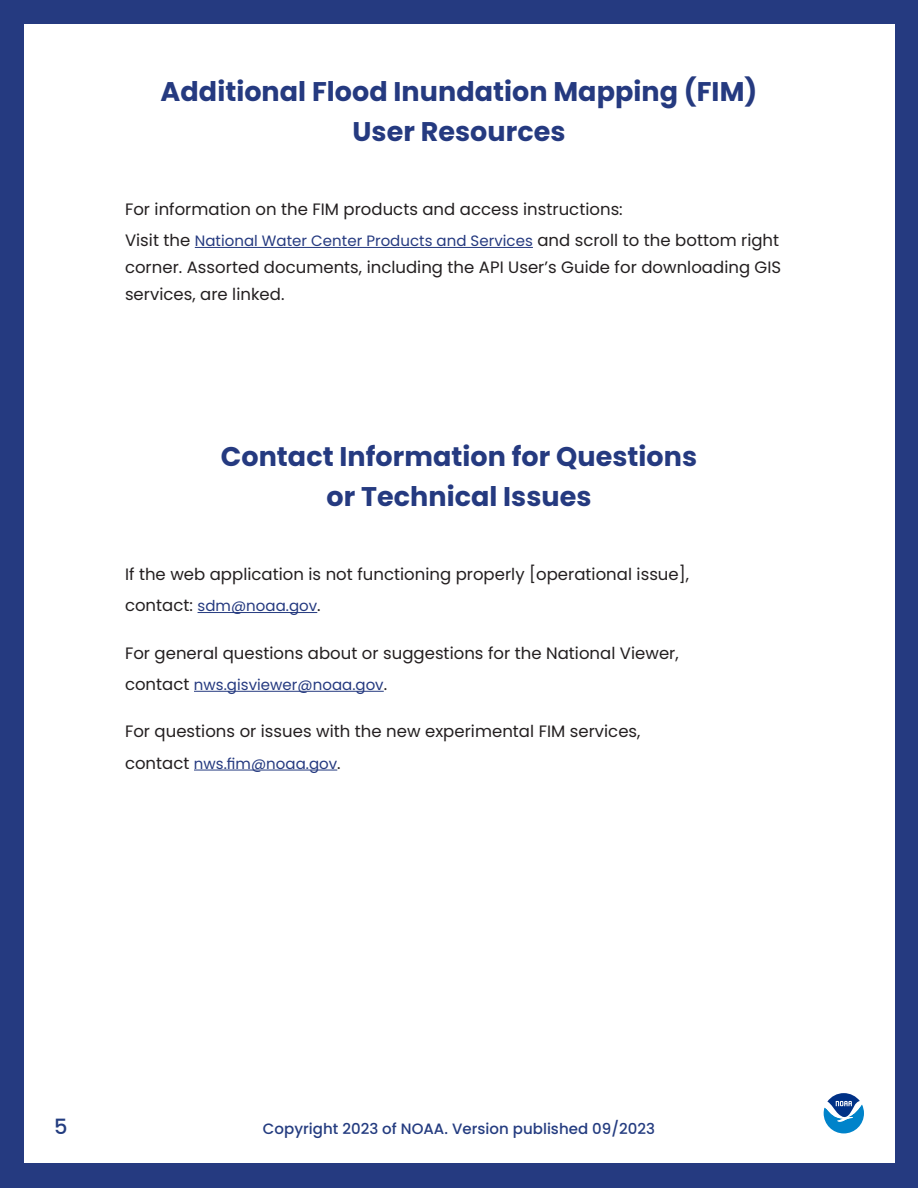
<style>
.page{position:relative;width:918px;height:1188px;background:#253a80}
.page>*{position:absolute;margin:0;border:0;box-sizing:border-box;transform-origin:0 0}
.t1{font:700 27px/40.5px "Poppins";color:#253a80;text-align:center}
.t2{font:500 21px "Poppins";color:#233d80}
.t3{font:16.5px/27px "Poppins";color:#231f20}
.t4{font:15px "Poppins";color:#253a80}
.t5{font:500 15px "Poppins";color:#243c80}
.s1{font-size:16.5px;color:#231f20}
</style>
<div class="page">
<div style="left:24px;top:25px;width:870px;height:1138px;background:#fff"></div>
<svg style="left:824px;top:1093px;width:40px;height:40px"></svg>
<hr style="left:195px;top:247px;width:338px;height:1px;background:#253a80">
<hr style="left:198px;top:612px;width:119px;height:1px;background:#253a80">
<hr style="left:194px;top:691px;width:190px;height:1px;background:#253a80">
<hr style="left:194px;top:770px;width:143px;height:1px;background:#253a80">
<p class="t1" style="left:161px;top:71px;width:598px">Additional Flood Inundation Mapping (FIM)<br>User Resources</p>
<p class="t3" style="left:125px;top:196px;width:499px">For information on the FIM products and access instructions:</p>
<p class="t4" style="left:125px;top:232px;width:656px"><span class="s1">Visit the</span> National Water Center Products and Services <span class="s1">and scroll to the bottom right</span></p>
<p class="t3" style="left:125px;top:254px;width:658px">corner. Assorted documents, including the API User’s Guide for downloading GIS services, are linked.</p>
<p class="t1" style="left:221px;top:436px;width:478px">Contact Information for Questions or Technical Issues</p>
<p class="t3" style="left:125px;top:561px;width:566px">If the web application is not functioning properly [operational issue],</p>
<p class="t4" style="left:125px;top:597px;width:197px"><span class="s1">contact:</span> sdm@noaa.gov<span class="s1">.</span></p>
<p class="t3" style="left:125px;top:639px;width:555px">For general questions about or suggestions for the National Viewer,</p>
<p class="t4" style="left:125px;top:676px;width:264px"><span class="s1">contact</span> nws.gisviewer@noaa.gov<span class="s1">.</span></p>
<p class="t3" style="left:125px;top:718px;width:517px">For questions or issues with the new experimental FIM services,</p>
<p class="t4" style="left:125px;top:755px;width:217px"><span class="s1">contact</span> nws.fim@noaa.gov<span class="s1">.</span></p>
<p class="t2" style="left:54px;top:1114px;width:15px">5</p>
<p class="t5" style="left:263px;top:1120px;width:394px">Copyright 2023 of NOAA. Version published 09/2023</p>
</div>
